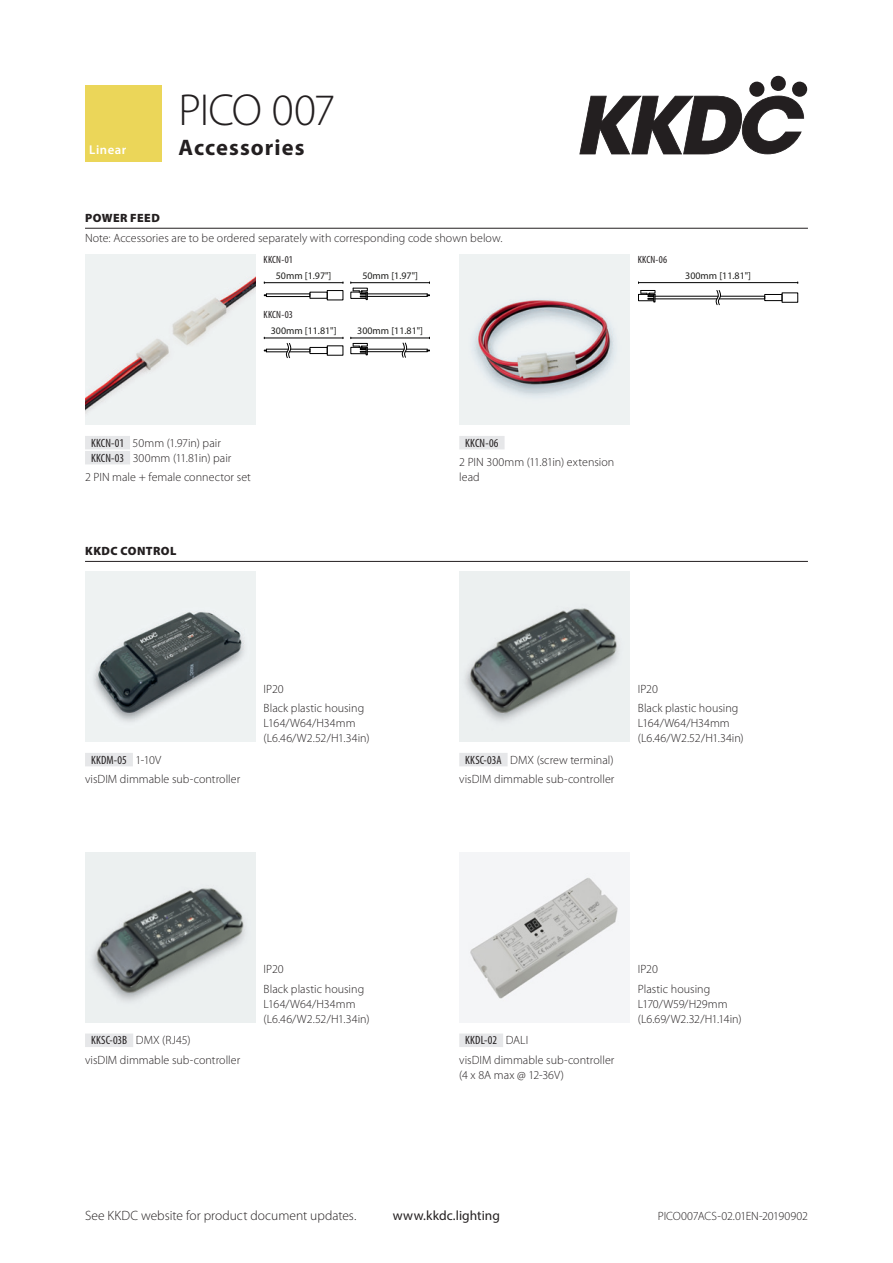
<style>
.page{position:relative;width:893px;height:1263px;background:#fff}
.page>*{position:absolute;margin:0;border:0;box-sizing:border-box;transform-origin:0 0}
.t1{font:300 45px "Myriad Pro";letter-spacing:-.03em;color:#231f20}
.t2{font:700 22.5px "Myriad Pro";letter-spacing:.045em;color:#231f20}
.t3{font:300 13.5px "Myriad Pro";color:#231f20}
.t4{font:13.5px "Myriad Pro";letter-spacing:.005em;color:#231f20}
.t5{font:600 12.75px "Myriad Pro";letter-spacing:.04em;color:#fff}
.body{font:300 12px/15px "Myriad Pro";letter-spacing:.005em;color:#231f20}
.Section_sub_text{font:300 12px "Myriad Pro";letter-spacing:.005em;color:#231f20}
.Product_code{font:300 12px/15px "Myriad Pro";letter-spacing:.005em;color:#231f20}
.Product_code-2{font:condensed 12px "Myriad Pro";letter-spacing:.01em;color:#231f20}
.Section_heading_othe{font:900 12px "Myriad Pro";letter-spacing:.035em;color:#231f20}
.Section_heading_top{font:900 12px "Myriad Pro";letter-spacing:.035em;color:#231f20}
.Product_code_no_tint{font:condensed 10.5px "Myriad Pro";letter-spacing:.015em;color:#231f20}
.t6{font:10.05px "Myriad Pro";color:#20201e}
.s1{font-weight:400;font-stretch:condensed}
.s2{font-weight:300;font-stretch:normal}
</style>
<div class="page">
<svg style="left:579px;top:96px;width:225px;height:58px"></svg>
<svg style="left:749px;top:81px;width:16px;height:16px"></svg>
<div style="left:770px;top:76px;width:16px;height:15px;background:#231f20;border-radius:50%"></div>
<div style="left:792px;top:81px;width:15px;height:16px;background:#231f20;border-radius:50%"></div>
<div style="left:85px;top:85px;width:77px;height:77px;background:#ebd659"></div>
<hr style="left:85px;top:228px;width:723px;height:1px;background:#231f20">
<hr style="left:85px;top:561px;width:723px;height:1px;background:#231f20">
<img style="left:85px;top:255px;width:170px;height:170px">
<div style="left:327px;top:290px;width:16px;height:10px;border:1px solid #000"></div>
<hr style="left:367px;top:294px;width:60px;height:1px;background:#000">
<hr style="left:367px;top:296px;width:60px;height:1px;background:#000">
<svg style="left:264px;top:294px;width:46px;height:3px"></svg>
<svg style="left:351px;top:283px;width:17px;height:17px"></svg>
<hr style="left:351px;top:282px;width:78px;height:1px;background:#000">
<hr style="left:264px;top:282px;width:79px;height:1px;background:#000">
<div style="left:310px;top:347px;width:17px;height:7px;border:1px solid #000"></div>
<hr style="left:367px;top:349px;width:37px;height:1px;background:#000">
<hr style="left:367px;top:351px;width:36px;height:1px;background:#000">
<svg style="left:351px;top:337px;width:17px;height:18px"></svg>
<hr style="left:351px;top:338px;width:78px;height:1px;background:#000">
<svg style="left:402px;top:337px;width:28px;height:21px"></svg>
<svg style="left:264px;top:337px;width:47px;height:21px"></svg>
<hr style="left:264px;top:338px;width:79px;height:1px;background:#000">
<img style="left:459px;top:255px;width:170px;height:170px">
<div style="left:765px;top:294px;width:17px;height:7px;border:1px solid #000"></div>
<svg style="left:638px;top:290px;width:17px;height:12px"></svg>
<hr style="left:655px;top:296px;width:63px;height:1px;background:#000">
<hr style="left:720px;top:296px;width:45px;height:1px;background:#000">
<hr style="left:655px;top:299px;width:62px;height:1px;background:#000">
<hr style="left:719px;top:299px;width:46px;height:1px;background:#000">
<hr style="left:638px;top:282px;width:160px;height:1px;background:#000">
<svg style="left:716px;top:290px;width:5px;height:15px"></svg>
<div style="left:85px;top:436px;width:45px;height:13px;background:#e6e7e9"></div>
<div style="left:85px;top:451px;width:45px;height:13px;background:#e6e7e9"></div>
<div style="left:459px;top:436px;width:46px;height:13px;background:#e6e7e9"></div>
<img style="left:85px;top:572px;width:170px;height:170px">
<img style="left:459px;top:572px;width:170px;height:170px">
<div style="left:85px;top:753px;width:48px;height:13px;background:#e6e7e9"></div>
<div style="left:459px;top:753px;width:49px;height:13px;background:#e6e7e9"></div>
<img style="left:85px;top:852px;width:170px;height:170px">
<img style="left:459px;top:852px;width:170px;height:170px">
<div style="left:85px;top:1033px;width:48px;height:14px;background:#e6e7e9"></div>
<div style="left:459px;top:1033px;width:44px;height:14px;background:#e6e7e9"></div>
<p class="t5" style="left:89px;top:142px;width:38px">Linear</p>
<h1 class="t1" style="left:179px;top:83px;width:158px">PICO 007</h1>
<h2 class="t2" style="left:179px;top:133px;width:127px">Accessories</h2>
<p class="Section_heading_top" style="left:85px;top:210px;width:76px">POWER FEED</p>
<p class="Section_sub_text" style="left:85px;top:231px;width:419px">Note: Accessories are to be ordered separately with corresponding code shown below.</p>
<p class="Product_code_no_tint" style="left:264px;top:253px;width:31px">KKCN-01</p>
<p class="t6" style="left:276px;top:269px;width:57px">50mm [1.97"]</p>
<p class="t6" style="left:362px;top:269px;width:57px">50mm [1.97"]</p>
<p class="Product_code_no_tint" style="left:264px;top:308px;width:31px">KKCN-03</p>
<p class="t6" style="left:271px;top:325px;width:67px">300mm [11.81"]</p>
<p class="t6" style="left:357px;top:325px;width:67px">300mm [11.81"]</p>
<p class="Product_code_no_tint" style="left:638px;top:253px;width:31px">KKCN-06</p>
<p class="t6" style="left:685px;top:269px;width:67px">300mm [11.81"]</p>
<p class="Product_code" style="left:91px;top:435px;width:142px"><span class="s1">KKCN-01</span> 50mm (1.97in) pair<br><span class="s1">KKCN-03</span> 300mm (11.81in) pair</p>
<p class="body" style="left:85px;top:469px;width:167px">2 PIN male + female connector set</p>
<p class="Section_heading_othe" style="left:85px;top:543px;width:93px">KKDC CONTROL</p>
<p class="Product_code-2" style="left:465px;top:435px;width:35px">KKCN-06</p>
<p class="body" style="left:459px;top:454px;width:157px">2 PIN 300mm (11.81in) extension lead</p>
<p class="Product_code-2" style="left:91px;top:752px;width:72px">KKDM-05 <span class="s2">1-10V</span></p>
<p class="body" style="left:85px;top:771px;width:157px">visDIM dimmable sub-controller</p>
<p class="body" style="left:264px;top:681px;width:22px">IP20</p>
<p class="body" style="left:264px;top:700px;width:107px">Black plastic housing<br>L164/W64/H34mm (L6.46/W2.52/H1.34in)</p>
<p class="Product_code" style="left:465px;top:752px;width:150px"><span class="s1">KKSC-03A</span> DMX (screw terminal)</p>
<p class="body" style="left:459px;top:771px;width:157px">visDIM dimmable sub-controller</p>
<p class="body" style="left:638px;top:681px;width:22px">IP20</p>
<p class="body" style="left:638px;top:700px;width:107px">Black plastic housing<br>L164/W64/H34mm (L6.46/W2.52/H1.34in)</p>
<p class="Product_code" style="left:91px;top:1033px;width:101px"><span class="s1">KKSC-03B</span> DMX (RJ45)</p>
<p class="body" style="left:85px;top:1052px;width:157px">visDIM dimmable sub-controller</p>
<p class="body" style="left:264px;top:962px;width:22px">IP20</p>
<p class="body" style="left:264px;top:981px;width:107px">Black plastic housing<br>L164/W64/H34mm (L6.46/W2.52/H1.34in)</p>
<p class="Product_code-2" style="left:465px;top:1033px;width:65px">KKDL-02 <span class="s2">DALI</span></p>
<p class="body" style="left:459px;top:1052px;width:157px">visDIM dimmable sub‑controller (4 x 8A max @ 12-36V)</p>
<p class="body" style="left:638px;top:962px;width:22px">IP20</p>
<p class="body" style="left:638px;top:981px;width:105px">Plastic housing<br>L170/W59/H29mm (L6.69/W2.32/H1.14in)</p>
<p class="t3" style="left:85px;top:1208px;width:273px">See KKDC website for product document updates.</p>
<p class="t4" style="left:393px;top:1207px;width:109px">www.kkdc.lighting</p>
<p class="Section_sub_text" style="left:658px;top:1209px;width:152px">PICO007ACS-02.01EN-20190902</p>
</div>
